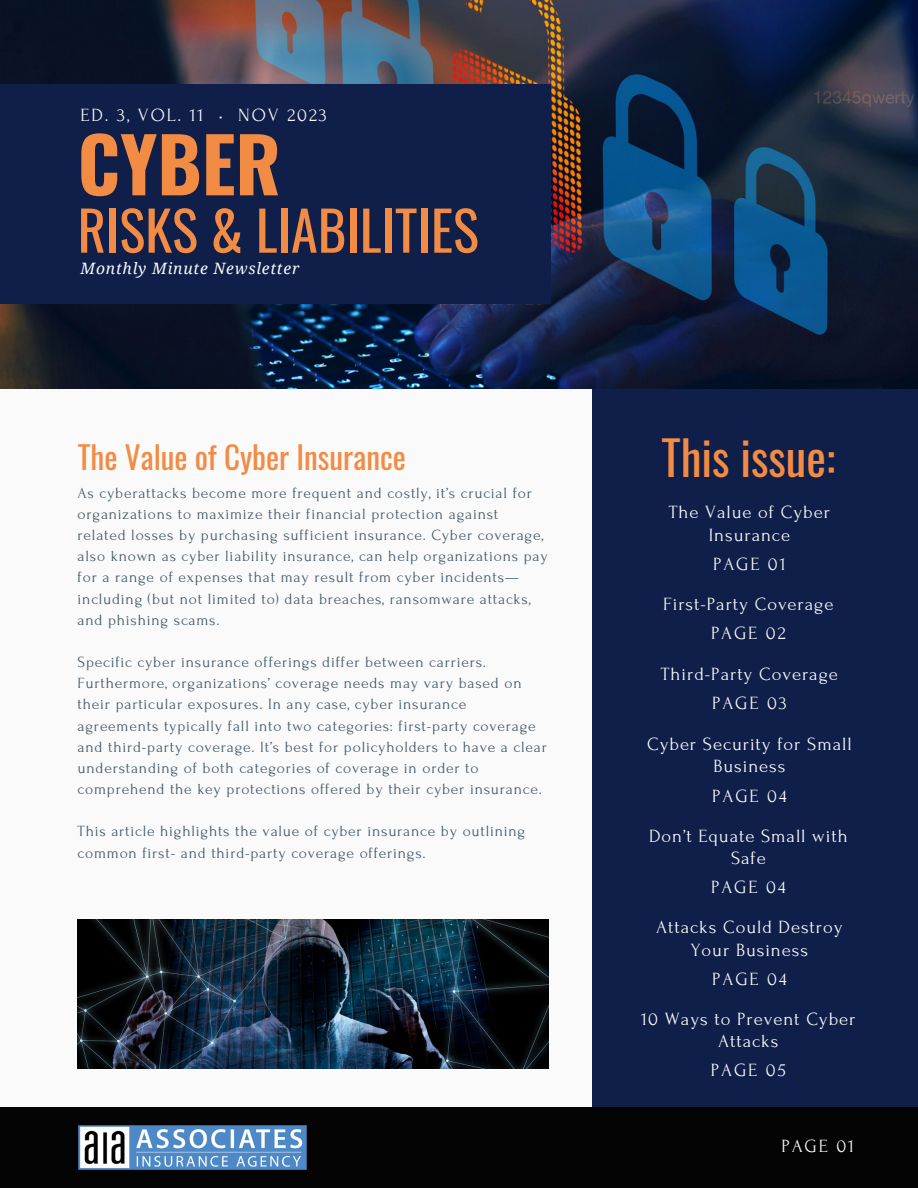
<style>
.page{position:relative;width:918px;height:1188px;background:#fafafa}
.page>*{position:absolute;margin:0;border:0;box-sizing:border-box;transform-origin:0 0}
.t1{font:700 75.45px "Oswald";color:#f28b43}
.t2{font:54.45px "Oswald";color:#f28b43}
.t3{font:46.65px "Oswald";color:#f28b43}
.t4{font:31.2px "Oswald";color:#f28b43}
.t5{font:18.6px/22.2px "Forum";letter-spacing:.05em;color:#fafafa;text-align:center}
.t6{font:18.6px "Forum";letter-spacing:.1em;color:#fafafa}
.t7{font:15.6px/21.1px "Forum";letter-spacing:.05em;color:#435967}
.t8{font:italic 15.6px "Droid Serif";letter-spacing:.05em;color:#fafafa}
</style>
<div class="page">
<div style="left:593px;top:342px;width:325px;height:846px;background:#0f1f4a"></div>
<img style="left:0;top:0;width:918px;height:389px">
<img style="left:77px;top:919px;width:471px;height:150px">
<div style="left:0;top:84px;width:550px;height:219px;background:#0f1f4a"></div>
<div style="left:0;top:1107px;width:918px;height:81px;background:#040404"></div>
<img style="left:78px;top:1125px;width:229px;height:45px">
<p class="t6" style="left:81px;top:106px;width:248px">ED. 3, VOL. 11 • NOV 2023</p>
<p class="t1" style="left:78px;top:105px;width:205px">CYBER</p>
<p class="t2" style="left:78px;top:188px;width:403px">RISKS &amp; LIABILITIES</p>
<p class="t8" style="left:81px;top:260px;width:220px">Monthly Minute Newsletter</p>
<p class="t4" style="left:78px;top:433px;width:330px">The Value of Cyber Insurance</p>
<p class="t7" style="left:78px;top:482px;width:472px">As cyberattacks become more frequent and costly, it’s crucial for organizations to maximize their financial protection against related losses by purchasing sufficient insurance. Cyber coverage, also known as cyber liability insurance, can help organizations pay for a range of expenses that may result from cyber incidents— including (but not limited to) data breaches, ransomware attacks, and phishing scams.</p>
<p class="t7" style="left:78px;top:652px;width:471px">Specific cyber insurance offerings differ between carriers.<br>Furthermore, organizations’ coverage needs may vary based on their particular exposures. In any case, cyber insurance agreements typically fall into two categories: first-party coverage and third-party coverage. It’s best for policyholders to have a clear understanding of both categories of coverage in order to comprehend the key protections offered by their cyber insurance.</p>
<p class="t7" style="left:78px;top:821px;width:449px">This article highlights the value of cyber insurance by outlining common first- and third-party coverage offerings.</p>
<p class="t3" style="left:661px;top:421px;width:175px">This issue:</p>
<p class="t5" style="left:669px;top:502px;width:163px">The Value of Cyber<br>Insurance</p>
<p class="t5" style="left:713px;top:553px;width:74px">PAGE 01</p>
<p class="t5" style="left:663px;top:593px;width:172px">First-Party Coverage</p>
<p class="t5" style="left:711px;top:622px;width:76px">PAGE 02</p>
<p class="t5" style="left:661px;top:664px;width:178px">Third-Party Coverage</p>
<p class="t5" style="left:712px;top:693px;width:76px">PAGE 03</p>
<p class="t5" style="left:647px;top:733px;width:206px">Cyber Security for Small<br>Business</p>
<p class="t5" style="left:712px;top:785px;width:76px">PAGE 04</p>
<p class="t5" style="left:649px;top:825px;width:200px">Don’t Equate Small with<br>Safe</p>
<p class="t5" style="left:711px;top:876px;width:76px">PAGE 04</p>
<p class="t5" style="left:656px;top:917px;width:188px">Attacks Could Destroy</p>
<p class="t5" style="left:691px;top:939px;width:119px">Your Business</p>
<p class="t5" style="left:712px;top:968px;width:76px">PAGE 04</p>
<p class="t5" style="left:641px;top:1008px;width:216px">10 Ways to Prevent Cyber<br>Attacks</p>
<p class="t5" style="left:711px;top:1060px;width:76px">PAGE 05</p>
<p class="t5" style="left:781px;top:1135px;width:74px">PAGE 01</p>
</div>
